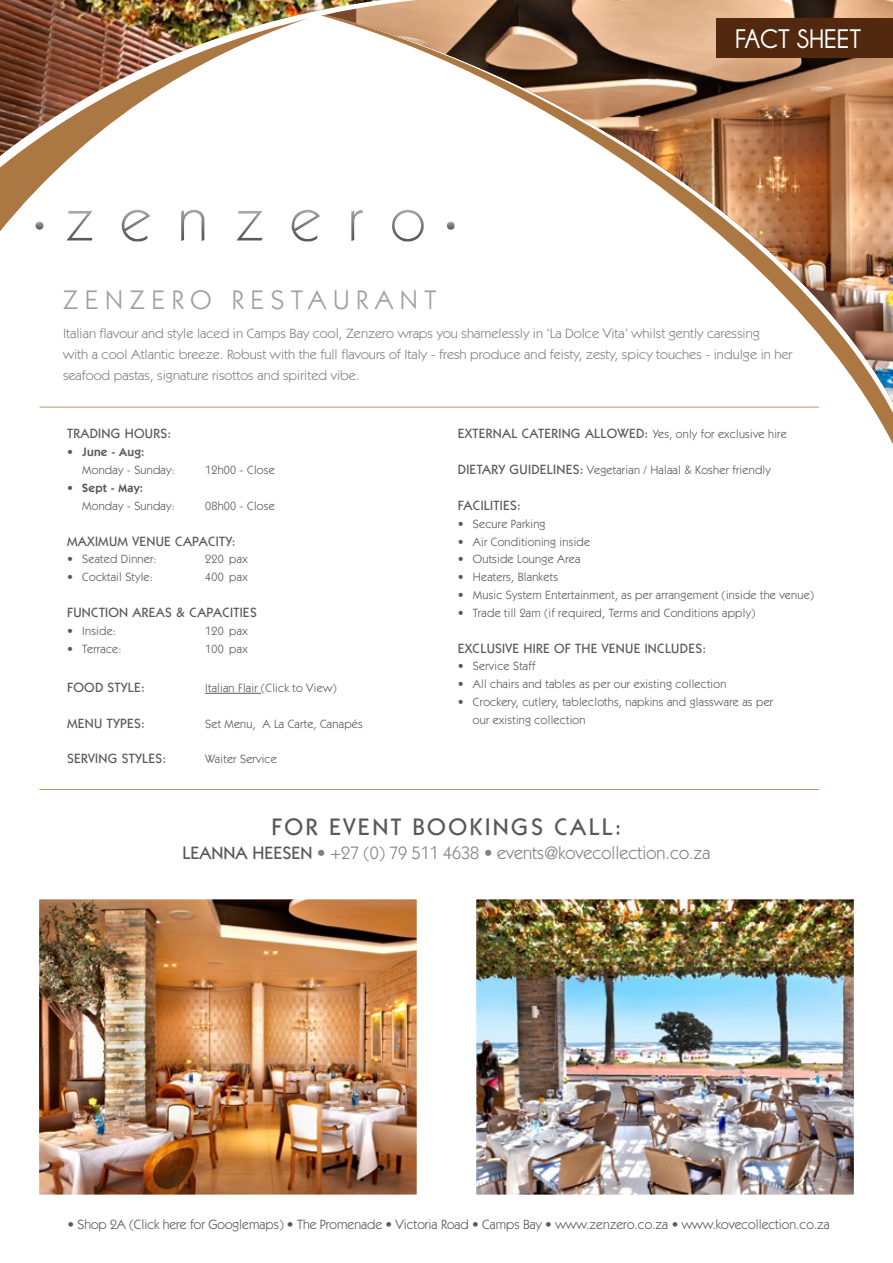
<style>
.page{position:relative;width:893px;height:1263px;background:#fff}
.page>*{position:absolute;margin:0;border:0;box-sizing:border-box;transform-origin:0 0}
.t1{font:27px "ITC Kabel Std";letter-spacing:.25em;color:#9d9fa2}
.t2{font:700 27px "Champagne&Limousines";color:#fff}
.t3{font:500 24px "ITC Kabel Std";letter-spacing:.1em;color:#58595b}
.t4{font:18px "ITC Kabel Std";color:#808285}
.t5{font:13.5px/21px "ITC Kabel Std";color:#808285;scale:1.05 1}
.t6{font:500 13.5px "ITC Kabel Std";letter-spacing:.02em;color:#58595b}
.t7{font:13.5px "ITC Kabel Std";color:#58595b}
.t8{font:12px/17.9px "ITC Kabel Std";letter-spacing:.02em;color:#58595b}
.s1{font-weight:600}
.s2{font-weight:400;font-size:12px}
.s3{font-weight:500;font-size:13.5px}
.s4{font-weight:500;color:#58595b}
</style>
<div class="page">
<img style="left:644px;top:0;width:249px;height:403px">
<hr style="left:205px;top:693px;width:56px;height:1px;background:#58595b">
<img style="left:477px;top:900px;width:376px;height:293px">
<div style="left:473px;top:896px;width:384px;height:301px;border:3px solid #fff"></div>
<img style="left:40px;top:900px;width:376px;height:293px">
<div style="left:36px;top:896px;width:384px;height:301px;border:3px solid #fff"></div>
<hr style="left:39px;top:407px;width:780px;height:1px;background:#bb9c68">
<hr style="left:39px;top:789px;width:780px;height:1px;background:#bb9c68">
<div style="left:318px;top:849px;width:7px;height:8px;border:2px solid #fff;border-radius:50%"></div>
<div style="left:484px;top:849px;width:8px;height:8px;border:2px solid #fff;border-radius:50%"></div>
<svg style="left:0;top:0;width:644px;height:220px"></svg>
<img style="left:0;top:0;width:382px;height:156px">
<svg style="left:122px;top:210px;width:28px;height:31px"></svg>
<svg style="left:181px;top:210px;width:23px;height:31px"></svg>
<svg style="left:292px;top:210px;width:28px;height:31px"></svg>
<svg style="left:351px;top:210px;width:12px;height:31px"></svg>
<svg style="left:391px;top:210px;width:33px;height:31px"></svg>
<svg style="left:66px;top:211px;width:27px;height:29px"></svg>
<svg style="left:236px;top:211px;width:27px;height:29px"></svg>
<svg style="left:447px;top:222px;width:7px;height:8px"></svg>
<svg style="left:35px;top:222px;width:9px;height:8px"></svg>
<div style="left:717px;top:18px;width:176px;height:39px;background:#52290f"></div>
<h1 class="t2" style="left:735px;top:23px;width:128px">FACT SHEET</h1>
<h1 class="t1" style="left:63px;top:284px;width:375px">ZENZERO RESTAURANT</h1>
<p class="t5" style="left:63px;top:322px;width:696px">Italian flavour and style laced in Camps Bay cool, Zenzero wraps you shamelessly in ‘La Dolce Vita’ whilst gently caressing<br>with a cool Atlantic breeze. Robust with the full flavours of Italy - fresh produce and feisty, zesty, spicy touches - indulge in her seafood pastas, signature risottos and spirited vibe.</p>
<p class="t6" style="left:67px;top:426px;width:106px">TRADING HOURS:</p>
<p class="t8" style="left:82px;top:443px;width:94px;text-indent:-15px">• <span class="s1">June - Aug:<br></span>Monday - Sunday:</p>
<p class="t8" style="left:205px;top:461px;width:71px">12h00 - Close</p>
<p class="t8" style="left:82px;top:479px;width:94px;text-indent:-15px">• <span class="s1">Sept - May:<br></span>Monday - Sunday:</p>
<p class="t8" style="left:205px;top:497px;width:71px">08h00 - Close</p>
<p class="t6" style="left:67px;top:533px;width:170px">MAXIMUM VENUE CAPACITY:</p>
<p class="t8" style="left:67px;top:550px;width:91px">• Seated Dinner:</p>
<p class="t8" style="left:205px;top:550px;width:44px">220 pax</p>
<p class="t8" style="left:67px;top:568px;width:87px">• Cocktail Style:</p>
<p class="t8" style="left:205px;top:568px;width:44px">400 pax</p>
<p class="t6" style="left:67px;top:604px;width:191px">FUNCTION AREAS &amp; CAPACITIES</p>
<p class="t8" style="left:67px;top:622px;width:50px">• Inside:</p>
<p class="t8" style="left:205px;top:622px;width:44px">120 pax</p>
<p class="t8" style="left:67px;top:640px;width:56px">• Terrace:</p>
<p class="t8" style="left:205px;top:640px;width:44px">100 pax</p>
<p class="t6" style="left:67px;top:679px;width:79px">FOOD STYLE:</p>
<p class="t8" style="left:205px;top:679px;width:133px">Italian Flair (Click to View)</p>
<p class="t6" style="left:67px;top:715px;width:79px">MENU TYPES:</p>
<p class="t8" style="left:205px;top:715px;width:159px">Set Menu, A La Carte, Canapés</p>
<p class="t6" style="left:67px;top:751px;width:101px">SERVING STYLES:</p>
<p class="t8" style="left:205px;top:750px;width:73px">Waiter Service</p>
<p class="t6" style="left:458px;top:426px;width:330px">EXTERNAL CATERING ALLOWED: <span class="s2">Yes, only for exclusive hire</span></p>
<p class="t8" style="left:458px;top:461px;width:314px"><span class="s3">DIETARY GUIDELINES:</span> Vegetarian / Halaal &amp; Kosher friendly</p>
<p class="t6" style="left:458px;top:497px;width:64px">FACILITIES:</p>
<p class="t8" style="left:458px;top:515px;width:89px">• Secure Parking</p>
<p class="t8" style="left:458px;top:532px;width:134px">• Air Conditioning inside</p>
<p class="t8" style="left:458px;top:550px;width:124px">• Outside Lounge Area</p>
<p class="t8" style="left:458px;top:568px;width:102px">• Heaters, Blankets</p>
<p class="t8" style="left:458px;top:586px;width:358px">• Music System Entertainment, as per arrangement (inside the venue)</p>
<p class="t8" style="left:458px;top:604px;width:299px">• Trade till 2am (if required, Terms and Conditions apply)</p>
<p class="t6" style="left:458px;top:640px;width:250px">EXCLUSIVE HIRE OF THE VENUE INCLUDES:</p>
<p class="t8" style="left:458px;top:657px;width:79px">• Service Staff</p>
<p class="t8" style="left:458px;top:675px;width:270px">• All chairs and tables as per our existing collection</p>
<p class="t8" style="left:473px;top:693px;width:302px;text-indent:-15px">• Crockery, cutlery, tablecloths, napkins and glassware as per our existing collection</p>
<h2 class="t3" style="left:272px;top:813px;width:351px">FOR EVENT BOOKINGS CALL:</h2>
<h3 class="t4" style="left:182px;top:842px;width:530px"><span class="s4">LEANNA HEESEN</span> • +27 (0) 79 511 4638 • events@kovecollection.co.za</h3>
<p class="t7" style="left:67px;top:1216px;width:764px">• Shop 2A (Click here for Googlemaps) • The Promenade • Victoria Road • Camps Bay • www.zenzero.co.za • www.kovecollection.co.za</p>
</div>
